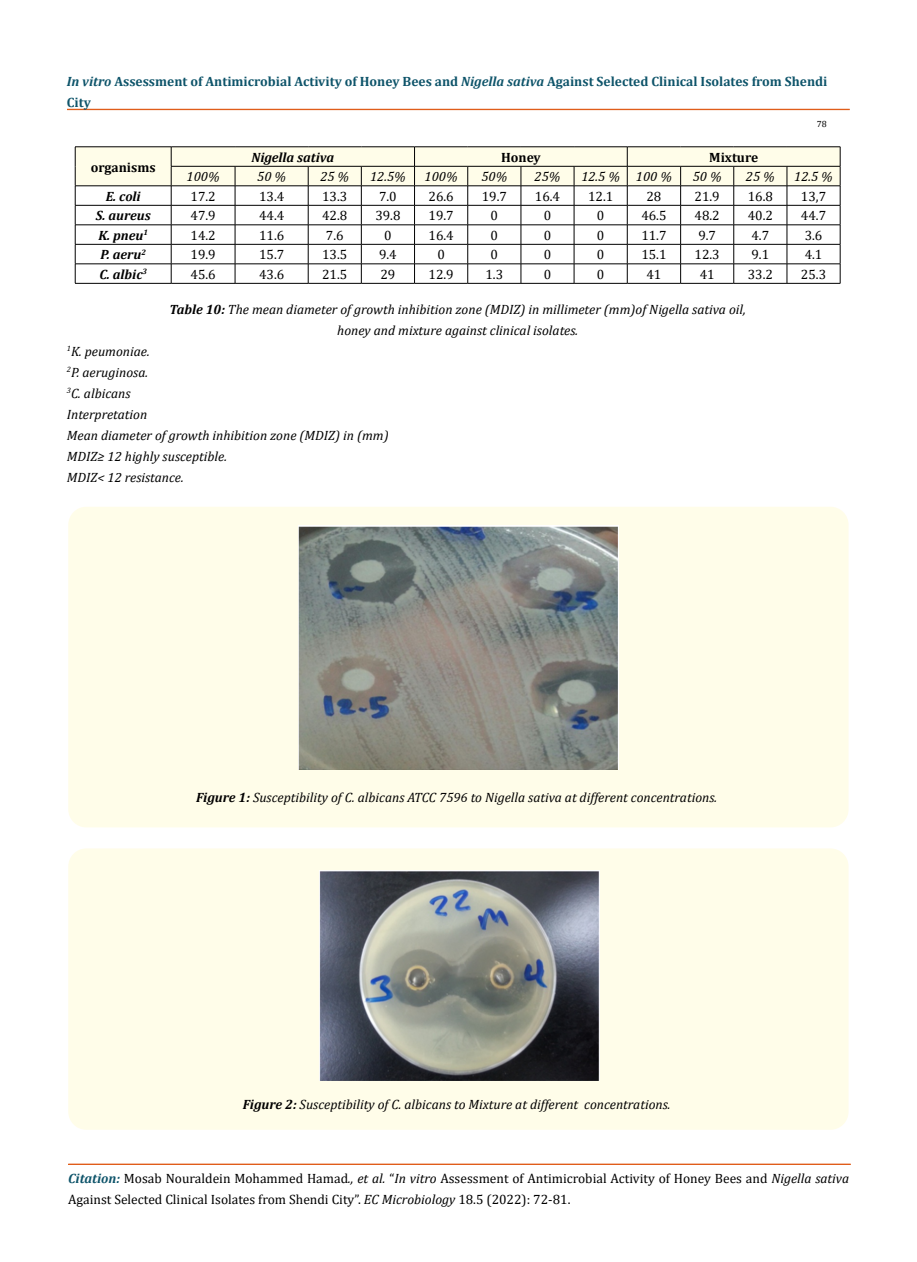
<style>
.page{position:relative;width:917px;height:1262px;background:#fff}
.page>*{position:absolute;margin:0;border:0;box-sizing:border-box;transform-origin:0 0}
.t1{font:italic 13.5px/21px "Cambria";color:#000;text-align:center}
.t2{font:13.5px/21px "Cambria";color:#000}
.t3{font:700 13.5px/21px "Cambria";color:#0e546a}
.t4{font:italic 700 13.5px "Cambria";color:#000}
.t5{font:700 13.5px "Cambria";color:#000}
.t6{font:9px "Cambria";color:#000}
.s1{font-style:italic}
.s2{font-weight:700}
.s3{font-weight:700;font-style:italic;color:#0e546a}
</style>
<div class="page">
<div style="left:67px;top:109px;width:782px;height:1px;border:1px solid #e05d1a"></div>
<div style="left:68px;top:1164px;width:782px;height:1px;border:1px solid #e05d1a"></div>
<div style="left:68px;top:848px;width:780px;height:281px;background:#fffde9;border-radius:18px"></div>
<img style="left:319px;top:870px;width:280px;height:210px">
<hr style="left:75px;top:146px;width:96px;height:1px;background:#000">
<hr style="left:171px;top:146px;width:64px;height:1px;background:#000">
<hr style="left:235px;top:146px;width:73px;height:1px;background:#000">
<hr style="left:308px;top:146px;width:53px;height:1px;background:#000">
<hr style="left:361px;top:146px;width:53px;height:1px;background:#000">
<hr style="left:414px;top:146px;width:53px;height:1px;background:#000">
<hr style="left:467px;top:146px;width:54px;height:1px;background:#000">
<hr style="left:521px;top:146px;width:53px;height:1px;background:#000">
<hr style="left:574px;top:146px;width:53px;height:1px;background:#000">
<hr style="left:627px;top:146px;width:53px;height:1px;background:#000">
<hr style="left:680px;top:146px;width:53px;height:1px;background:#000">
<hr style="left:733px;top:146px;width:54px;height:1px;background:#000">
<hr style="left:787px;top:146px;width:53px;height:1px;background:#000">
<svg style="left:75px;top:147px;width:765px;height:136px"></svg>
<hr style="left:75px;top:283px;width:96px;height:1px;background:#000">
<hr style="left:171px;top:283px;width:64px;height:1px;background:#000">
<hr style="left:235px;top:283px;width:73px;height:1px;background:#000">
<hr style="left:308px;top:283px;width:53px;height:1px;background:#000">
<hr style="left:361px;top:283px;width:53px;height:1px;background:#000">
<hr style="left:414px;top:283px;width:53px;height:1px;background:#000">
<hr style="left:467px;top:283px;width:54px;height:1px;background:#000">
<hr style="left:521px;top:283px;width:53px;height:1px;background:#000">
<hr style="left:574px;top:283px;width:53px;height:1px;background:#000">
<hr style="left:627px;top:283px;width:53px;height:1px;background:#000">
<hr style="left:680px;top:283px;width:53px;height:1px;background:#000">
<hr style="left:733px;top:283px;width:54px;height:1px;background:#000">
<hr style="left:787px;top:283px;width:53px;height:1px;background:#000">
<div style="left:68px;top:507px;width:780px;height:320px;background:#fffde9;border-radius:18px"></div>
<img style="left:298px;top:526px;width:320px;height:243px">
<p class="t3" style="left:67px;top:71px;width:762px"><span class="s1">In vitro</span> Assessment of Antimicrobial Activity of Honey Bees and <span class="s1">Nigella sativa</span> Against Selected Clinical Isolates from Shendi<br>City</p>
<p class="t6" style="left:816px;top:118px;width:11px">78</p>
<p class="t5" style="left:91px;top:157px;width:66px">organisms</p>
<p class="t4" style="left:251px;top:148px;width:84px">Nigella sativa</p>
<p class="t5" style="left:501px;top:148px;width:41px">Honey</p>
<p class="t5" style="left:709px;top:148px;width:50px">Mixture</p>
<p class="t1" style="left:187px;top:166px;width:34px">100%</p>
<p class="t1" style="left:257px;top:166px;width:30px">50 %</p>
<p class="t1" style="left:320px;top:166px;width:30px">25 %</p>
<p class="t1" style="left:370px;top:166px;width:37px">12.5%</p>
<p class="t1" style="left:424px;top:166px;width:34px">100%</p>
<p class="t1" style="left:481px;top:166px;width:27px">50%</p>
<p class="t1" style="left:534px;top:166px;width:27px">25%</p>
<p class="t1" style="left:581px;top:166px;width:92px">12.5 % 100 %</p>
<p class="t1" style="left:692px;top:166px;width:30px">50 %</p>
<p class="t1" style="left:746px;top:166px;width:30px">25 %</p>
<p class="t1" style="left:794px;top:166px;width:40px">12.5 %</p>
<p class="t4" style="left:106px;top:187px;width:37px">E. coli</p>
<p class="t2" style="left:190px;top:186px;width:27px">17.2</p>
<p class="t2" style="left:259px;top:186px;width:27px">13.4</p>
<p class="t2" style="left:322px;top:186px;width:27px">13.3</p>
<p class="t2" style="left:379px;top:186px;width:19px">7.0</p>
<p class="t2" style="left:428px;top:186px;width:27px">26.6</p>
<p class="t2" style="left:481px;top:186px;width:27px">19.7</p>
<p class="t2" style="left:535px;top:186px;width:27px">16.4</p>
<p class="t2" style="left:588px;top:186px;width:27px">12.1</p>
<p class="t2" style="left:646px;top:186px;width:16px">28</p>
<p class="t2" style="left:694px;top:186px;width:27px">21.9</p>
<p class="t2" style="left:747px;top:186px;width:27px">16.8</p>
<p class="t2" style="left:801px;top:186px;width:27px">13,7</p>
<p class="t4" style="left:96px;top:206px;width:56px">S. aureus</p>
<p class="t2" style="left:190px;top:205px;width:27px">47.9</p>
<p class="t2" style="left:259px;top:205px;width:27px">44.4</p>
<p class="t2" style="left:322px;top:205px;width:27px">42.8</p>
<p class="t2" style="left:375px;top:205px;width:27px">39.8</p>
<p class="t2" style="left:428px;top:205px;width:27px">19.7</p>
<p class="t2" style="left:490px;top:205px;width:9px">0</p>
<p class="t2" style="left:543px;top:205px;width:9px">0</p>
<p class="t2" style="left:597px;top:205px;width:9px">0</p>
<p class="t2" style="left:641px;top:205px;width:27px">46.5</p>
<p class="t2" style="left:694px;top:205px;width:27px">48.2</p>
<p class="t2" style="left:747px;top:205px;width:27px">40.2</p>
<p class="t2" style="left:801px;top:205px;width:27px">44.7</p>
<p class="t4" style="left:98px;top:226px;width:51px">K. pneu<sup>1</sup></p>
<p class="t2" style="left:190px;top:225px;width:27px">14.2</p>
<p class="t2" style="left:259px;top:225px;width:27px">11.6</p>
<p class="t2" style="left:326px;top:225px;width:19px">7.6</p>
<p class="t2" style="left:384px;top:225px;width:9px">0</p>
<p class="t2" style="left:428px;top:225px;width:27px">16.4</p>
<p class="t2" style="left:490px;top:225px;width:9px">0</p>
<p class="t2" style="left:543px;top:225px;width:9px">0</p>
<p class="t2" style="left:597px;top:225px;width:9px">0</p>
<p class="t2" style="left:641px;top:225px;width:27px">11.7</p>
<p class="t2" style="left:698px;top:225px;width:19px">9.7</p>
<p class="t2" style="left:751px;top:225px;width:19px">4.7</p>
<p class="t2" style="left:804px;top:225px;width:19px">3.6</p>
<p class="t4" style="left:100px;top:245px;width:47px">P. aeru<sup>2</sup></p>
<p class="t2" style="left:190px;top:244px;width:27px">19.9</p>
<p class="t2" style="left:259px;top:244px;width:27px">15.7</p>
<p class="t2" style="left:322px;top:244px;width:27px">13.5</p>
<p class="t2" style="left:379px;top:244px;width:19px">9.4</p>
<p class="t2" style="left:437px;top:244px;width:9px">0</p>
<p class="t2" style="left:490px;top:244px;width:9px">0</p>
<p class="t2" style="left:543px;top:244px;width:9px">0</p>
<p class="t2" style="left:597px;top:244px;width:9px">0</p>
<p class="t2" style="left:641px;top:244px;width:27px">15.1</p>
<p class="t2" style="left:694px;top:244px;width:27px">12.3</p>
<p class="t2" style="left:751px;top:244px;width:19px">9.1</p>
<p class="t2" style="left:804px;top:244px;width:19px">4.1</p>
<p class="t4" style="left:99px;top:265px;width:49px">C. albic<sup>3</sup></p>
<p class="t2" style="left:190px;top:264px;width:27px">45.6</p>
<p class="t2" style="left:259px;top:264px;width:27px">43.6</p>
<p class="t2" style="left:322px;top:264px;width:27px">21.5</p>
<p class="t2" style="left:380px;top:264px;width:16px">29</p>
<p class="t2" style="left:428px;top:264px;width:27px">12.9</p>
<p class="t2" style="left:485px;top:264px;width:19px">1.3</p>
<p class="t2" style="left:543px;top:264px;width:9px">0</p>
<p class="t2" style="left:597px;top:264px;width:9px">0</p>
<p class="t2" style="left:646px;top:264px;width:16px">41</p>
<p class="t2" style="left:699px;top:264px;width:16px">41</p>
<p class="t2" style="left:747px;top:264px;width:27px">33.2</p>
<p class="t2" style="left:801px;top:264px;width:27px">25.3</p>
<p class="t1" style="left:170px;top:298px;width:577px"><span class="s2">Table 10:</span> The mean diameter of growth inhibition zone (MDIZ) in millimeter (mm)of Nigella sativa oil, honey and mixture against clinical isolates.</p>
<p class="t1" style="left:67px;top:340px;width:323px;text-align:left"><sup>1</sup>K. peumoniae.<br><sup>2</sup>P. aeruginosa.<br><sup>3</sup>C. albicans<br>Interpretation<br>Mean diameter of growth inhibition zone (MDIZ) in (mm)<br>MDIZ≥ 12 highly susceptible.<br>MDIZ&lt; 12 resistance.</p>
<p class="t1" style="left:196px;top:786px;width:522px"><span class="s2">Figure 1:</span> Susceptibility of C. albicans ATCC 7596 to Nigella sativa at different concentrations.</p>
<p class="t1" style="left:243px;top:1093px;width:429px"><span class="s2">Figure 2:</span> Susceptibility of C. albicans to Mixture at different concentrations.</p>
<p class="t2" style="left:68px;top:1167px;width:782px"><span class="s3">Citation:</span> Mosab Nouraldein Mohammed Hamad<span class="s1">., et al.</span> “<span class="s1">In vitro</span> Assessment of Antimicrobial Activity of Honey Bees and <span class="s1">Nigella sativa<br></span>Against Selected Clinical Isolates from Shendi City”. <span class="s1">EC Microbiology</span> 18.5 (2022): 72-81.</p>
</div>
